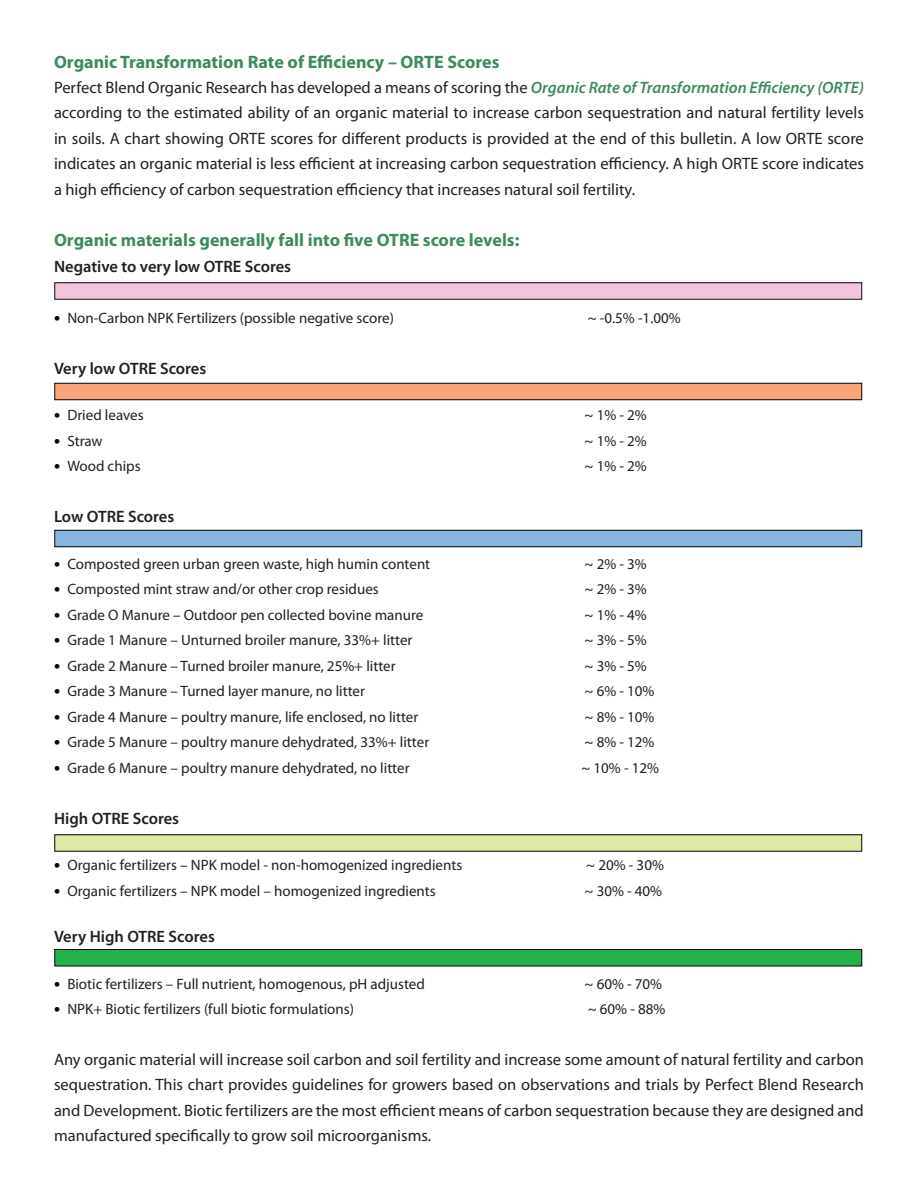
<style>
.page{position:relative;width:918px;height:1188px;background:#fff}
.page>*{position:absolute;margin:0;border:0;box-sizing:border-box;transform-origin:0 0}
.t1{font:700 18px "Myriad Pro";color:#3f8a5d}
.t2{font:16.5px/25.5px "Myriad Pro";color:#231f20;text-align:justify}
.t3{font:600 16.5px "Myriad Pro";color:#231f20}
.t4{font:15px "Myriad Pro";color:#231f20}
.s1{font-weight:600;font-style:italic;color:#3f8a5d}
.s2{font-weight:700;font-size:18px;color:#040503}
</style>
<div class="page">
<div style="left:55px;top:283px;width:807px;height:16px;background:#f3c4db"></div>
<div style="left:54px;top:282px;width:808px;height:18px;border:1px solid #0d0b12"></div>
<div style="left:55px;top:383px;width:807px;height:17px;background:#f8a579"></div>
<div style="left:55px;top:530px;width:807px;height:17px;background:#87b5e0"></div>
<div style="left:54px;top:530px;width:808px;height:17px;border:1px solid #040503"></div>
<div style="left:55px;top:950px;width:807px;height:16px;background:#24b04b"></div>
<div style="left:54px;top:949px;width:808px;height:17px;border:1px solid #040503"></div>
<div style="left:55px;top:835px;width:807px;height:16px;background:#dee9a7"></div>
<div style="left:54px;top:834px;width:808px;height:18px;border:1px solid #040503"></div>
<p class="t1" style="left:54px;top:50px;width:447px">Organic Transformation Rate of Efficiency – ORTE Scores</p>
<p class="t2" style="left:54px;top:74px;width:812px">Perfect Blend Organic Research has developed a means of scoring the <span class="s1">Organic Rate of Transformation Efficiency (ORTE) </span>according to the estimated ability of an organic material to increase carbon sequestration and natural fertility levels in soils. A chart showing ORTE scores for different products is provided at the end of this bulletin. A low ORTE score indicates an organic material is less efficient at increasing carbon sequestration efficiency. A high ORTE score indicates a high efficiency of carbon sequestration efficiency that increases natural soil fertility.</p>
<p class="t1" style="left:54px;top:228px;width:467px">Organic materials generally fall into five OTRE score levels:</p>
<p class="t3" style="left:54px;top:255px;width:239px">Negative to very low OTRE Scores</p>
<p class="t4" style="left:54px;top:308px;width:341px"><span class="s2">•</span> Non-Carbon NPK Fertilizers (possible negative score)</p>
<p class="t4" style="left:588px;top:308px;width:94px">~ -0.5% -1.00%</p>
<p class="t3" style="left:54px;top:357px;width:154px">Very low OTRE Scores</p>
<p class="t4" style="left:54px;top:406px;width:91px"><span class="s2">•</span> Dried leaves</p>
<p class="t4" style="left:585px;top:406px;width:64px">~ 1% - 2%</p>
<p class="t4" style="left:54px;top:431px;width:50px"><span class="s2">•</span> Straw</p>
<p class="t4" style="left:585px;top:431px;width:64px">~ 1% - 2%</p>
<p class="t4" style="left:54px;top:457px;width:88px"><span class="s2">•</span> Wood chips</p>
<p class="t4" style="left:585px;top:457px;width:64px">~ 1% - 2%</p>
<p class="t3" style="left:54px;top:506px;width:122px">Low OTRE Scores</p>
<p class="t4" style="left:54px;top:554px;width:378px"><span class="s2">•</span> Composted green urban green waste, high humin content</p>
<p class="t4" style="left:585px;top:554px;width:64px">~ 2% - 3%</p>
<p class="t4" style="left:54px;top:580px;width:326px"><span class="s2">•</span> Composted mint straw and/or other crop residues</p>
<p class="t4" style="left:585px;top:580px;width:64px">~ 2% - 3%</p>
<p class="t4" style="left:54px;top:605px;width:371px"><span class="s2">•</span> Grade O Manure – Outdoor pen collected bovine manure</p>
<p class="t4" style="left:585px;top:605px;width:64px">~ 1% - 4%</p>
<p class="t4" style="left:54px;top:631px;width:360px"><span class="s2">•</span> Grade 1 Manure – Unturned broiler manure, 33%+ litter</p>
<p class="t4" style="left:585px;top:631px;width:64px">~ 3% - 5%</p>
<p class="t4" style="left:54px;top:656px;width:343px"><span class="s2">•</span> Grade 2 Manure – Turned broiler manure, 25%+ litter</p>
<p class="t4" style="left:585px;top:656px;width:64px">~ 3% - 5%</p>
<p class="t4" style="left:54px;top:682px;width:313px"><span class="s2">•</span> Grade 3 Manure – Turned layer manure, no litter</p>
<p class="t4" style="left:585px;top:682px;width:71px">~ 6% - 10%</p>
<p class="t4" style="left:54px;top:707px;width:366px"><span class="s2">•</span> Grade 4 Manure – poultry manure, life enclosed, no litter</p>
<p class="t4" style="left:585px;top:707px;width:71px">~ 8% - 10%</p>
<p class="t4" style="left:54px;top:733px;width:377px"><span class="s2">•</span> Grade 5 Manure – poultry manure dehydrated, 33%+ litter</p>
<p class="t4" style="left:585px;top:733px;width:71px">~ 8% - 12%</p>
<p class="t4" style="left:54px;top:758px;width:357px"><span class="s2">•</span> Grade 6 Manure – poultry manure dehydrated, no litter</p>
<p class="t4" style="left:581px;top:758px;width:79px">~ 10% - 12%</p>
<p class="t3" style="left:54px;top:807px;width:127px">High OTRE Scores</p>
<p class="t4" style="left:54px;top:856px;width:410px"><span class="s2">•</span> Organic fertilizers – NPK model - non-homogenized ingredients</p>
<p class="t4" style="left:586px;top:856px;width:79px">~ 20% - 30%</p>
<p class="t4" style="left:54px;top:881px;width:383px"><span class="s2">•</span> Organic fertilizers – NPK model – homogenized ingredients</p>
<p class="t4" style="left:585px;top:881px;width:79px">~ 30% - 40%</p>
<p class="t3" style="left:54px;top:926px;width:162px">Very High OTRE Scores</p>
<p class="t4" style="left:54px;top:974px;width:372px"><span class="s2">•</span> Biotic fertilizers – Full nutrient, homogenous, pH adjusted</p>
<p class="t4" style="left:585px;top:974px;width:79px">~ 60% - 70%</p>
<p class="t4" style="left:54px;top:1000px;width:301px"><span class="s2">•</span> NPK+ Biotic fertilizers (full biotic formulations)</p>
<p class="t4" style="left:588px;top:1000px;width:79px">~ 60% - 88%</p>
<p class="t2" style="left:54px;top:1046px;width:812px">Any organic material will increase soil carbon and soil fertility and increase some amount of natural fertility and carbon sequestration. This chart provides guidelines for growers based on observations and trials by Perfect Blend Research and Development. Biotic fertilizers are the most efficient means of carbon sequestration because they are designed and manufactured specifically to grow soil microorganisms.</p>
</div>
